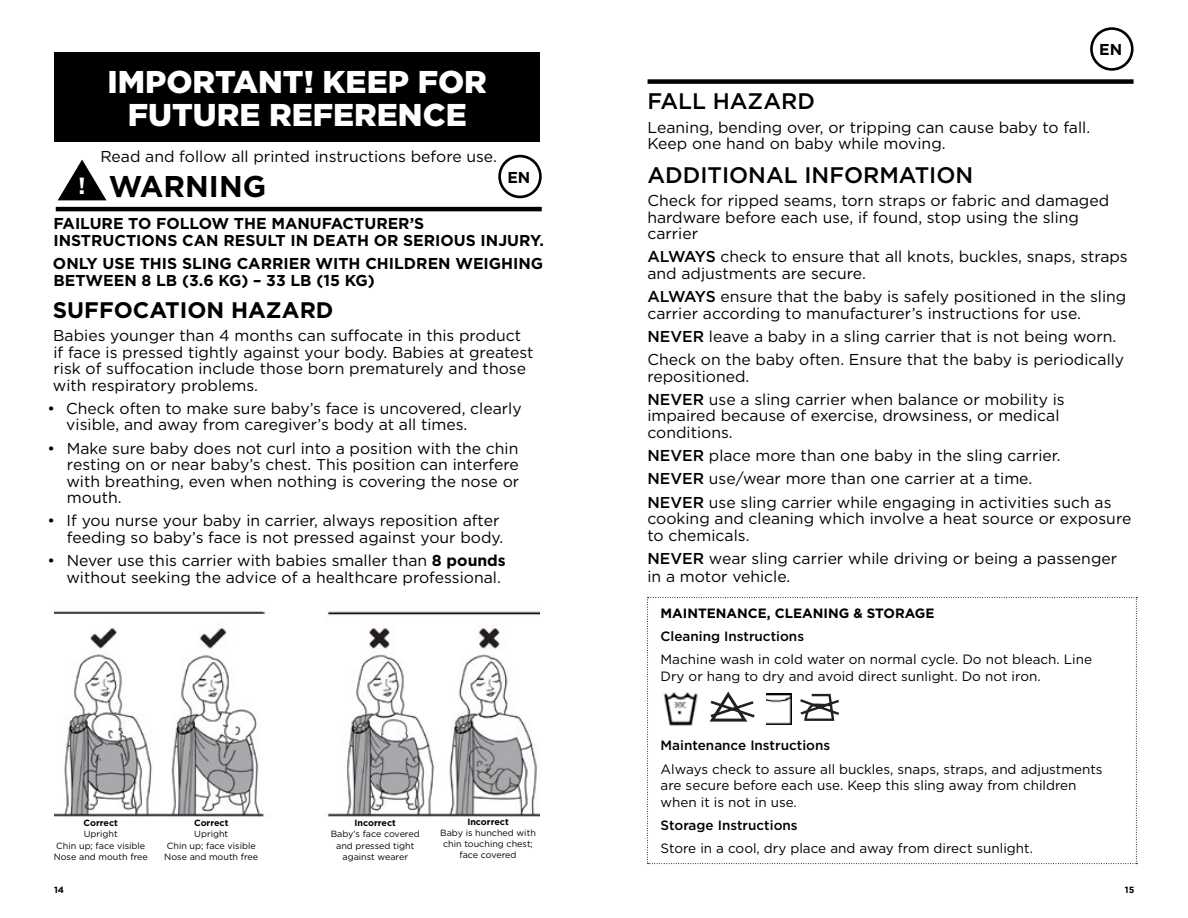
<style>
.page{position:relative;width:1188px;height:918px;background:#fff}
.page>*{position:absolute;margin:0;border:0;box-sizing:border-box;transform-origin:0 0}
.t1{font:900 31.5px/33px "Gotham";color:#fff;text-align:center}
.t2{font:700 30px "Gotham";color:#000}
.t3{font:700 23.4px "Gotham";color:#fff}
.t4{font:500 22.5px "Gotham";color:#000}
.t5{font:700 22.5px "Gotham";color:#000}
.t6{font:15.75px/16.5px "Gotham";color:#000}
.t7{font:700 15.75px/16.5px "Gotham";color:#000}
.t8{font:13.5px/16.5px "Gotham";color:#000}
.t9{font:500 13.5px "Gotham";color:#000}
.t10{font:700 13.5px "Gotham";color:#000}
.t11{font:9px/11.2px "Gotham";color:#000;text-align:center}
.t12{font:700 9px "Gotham";color:#000}
.s1{font-weight:700}
.s2{font-weight:500}
</style>
<div class="page">
<img style="left:54px;top:611px;width:485px;height:206px">
<div style="left:498px;top:155px;width:44px;height:43px;border:3px solid #000;border-radius:50%"></div>
<svg style="left:58px;top:160px;width:49px;height:40px"></svg>
<hr style="left:56px;top:207px;width:486px;height:4px;background:#000">
<div style="left:54px;top:52px;width:486px;height:90px;background:#000"></div>
<div style="left:1090px;top:27px;width:44px;height:44px;border:3px solid #000;border-radius:50%"></div>
<div style="left:648px;top:79px;width:486px;height:5px;background:#000"></div>
<svg style="left:647px;top:597px;width:490px;height:267px"></svg>
<h1 class="t1" style="left:108px;top:65px;width:381px">IMPORTANT! KEEP FOR<br>FUTURE REFERENCE</h1>
<p class="t6" style="left:100px;top:147px;width:398px">Read and follow all printed instructions before use.</p>
<h2 class="t2" style="left:109px;top:166px;width:159px">WARNING</h2>
<p class="t7" style="left:507px;top:169px;width:25px">EN</p>
<h3 class="t3" style="left:78px;top:170px;width:9px">!</h3>
<p class="t7" style="left:53px;top:215px;width:492px">FAILURE TO FOLLOW THE MANUFACTURER’S<br>INSTRUCTIONS CAN RESULT IN DEATH OR SERIOUS INJURY.</p>
<p class="t7" style="left:53px;top:255px;width:492px">ONLY USE THIS SLING CARRIER WITH CHILDREN WEIGHING<br>BETWEEN 8 LB (3.6 KG) – 33 LB (15 KG)</p>
<h3 class="t5" style="left:53px;top:295px;width:282px">SUFFOCATION HAZARD</h3>
<p class="t6" style="left:53px;top:327px;width:482px">Babies younger than 4 months can suffocate in this product if face is pressed tightly against your body. Babies at greatest risk of suffocation include those born prematurely and those with respiratory problems.</p>
<p class="t6" style="left:66px;top:400px;width:457px;text-indent:-19px">• Check often to make sure baby’s face is uncovered, clearly visible, and away from caregiver’s body at all times.</p>
<p class="t6" style="left:66px;top:440px;width:454px;text-align:justify;text-indent:-19px">• Make sure baby does not curl into a position with the chin resting on or near baby’s chest. This position can interfere with breathing, even when nothing is covering the nose or mouth.</p>
<p class="t6" style="left:48px;top:512px;width:457px;text-align:right">• If you nurse your baby in carrier, always reposition after feeding so baby’s face is not pressed against your body.</p>
<p class="t6" style="left:66px;top:552px;width:441px;text-indent:-19px">• Never use this carrier with babies smaller than <span class="s1">8 pounds </span>without seeking the advice of a healthcare professional.</p>
<p class="t12" style="left:84px;top:817px;width:36px">Correct</p>
<p class="t11" style="left:54px;top:828px;width:96px">Upright<br>Chin up; face visible<br>Nose and mouth free</p>
<p class="t12" style="left:194px;top:817px;width:36px">Correct</p>
<p class="t11" style="left:164px;top:828px;width:96px">Upright<br>Chin up; face visible<br>Nose and mouth free</p>
<p class="t12" style="left:355px;top:817px;width:43px">Incorrect</p>
<p class="t11" style="left:331px;top:828px;width:90px">Baby’s face covered and pressed tight against wearer</p>
<p class="t12" style="left:467px;top:815px;width:43px">Incorrect</p>
<p class="t11" style="left:440px;top:827px;width:97px">Baby is hunched with chin touching chest; face covered</p>
<p class="t7" style="left:1099px;top:41px;width:25px">EN</p>
<h3 class="t4" style="left:647px;top:87px;width:169px">FALL HAZARD</h3>
<p class="t6" style="left:647px;top:118px;width:444px">Leaning, bending over, or tripping can cause baby to fall.<br>Keep one hand on baby while moving.</p>
<h3 class="t4" style="left:647px;top:160px;width:327px">ADDITIONAL INFORMATION</h3>
<p class="t6" style="left:647px;top:192px;width:463px">Check for ripped seams, torn straps or fabric and damaged hardware before each use, if found, stop using the sling carrier</p>
<p class="t6" style="left:647px;top:248px;width:482px"><span class="s2">ALWAYS</span> check to ensure that all knots, buckles, snaps, straps and adjustments are secure.</p>
<p class="t6" style="left:647px;top:288px;width:480px"><span class="s2">ALWAYS</span> ensure that the baby is safely positioned in the sling carrier according to manufacturer’s instructions for use.</p>
<p class="t6" style="left:647px;top:324px;width:478px;line-height:23.2px"><span class="s2">NEVER</span> leave a baby in a sling carrier that is not being worn.<br>Check on the baby often. Ensure that the baby is periodically</p>
<p class="t6" style="left:647px;top:364px;width:419px;line-height:23.2px">repositioned.<br><span class="s2">NEVER</span> use a sling carrier when balance or mobility is</p>
<p class="t6" style="left:647px;top:407px;width:414px">impaired because of exercise, drowsiness, or medical conditions.</p>
<p class="t6" style="left:647px;top:444px;width:466px;line-height:23.2px"><span class="s2">NEVER</span> place more than one baby in the sling carrier.<br><span class="s2">NEVER</span> use/wear more than one carrier at a time.<br><span class="s2">NEVER</span> use sling carrier while engaging in activities such as</p>
<p class="t6" style="left:647px;top:510px;width:485px">cooking and cleaning which involve a heat source or exposure to chemicals.</p>
<p class="t6" style="left:647px;top:549px;width:471px;line-height:18px"><span class="s2">NEVER</span> wear sling carrier while driving or being a passenger in a motor vehicle.</p>
<p class="t10" style="left:661px;top:604px;width:275px">MAINTENANCE, CLEANING &amp; STORAGE</p>
<p class="t9" style="left:661px;top:627px;width:145px">Cleaning Instructions</p>
<p class="t8" style="left:661px;top:651px;width:433px">Machine wash in cold water on normal cycle. Do not bleach. Line<br>Dry or hang to dry and avoid direct sunlight. Do not iron.</p>
<p class="t9" style="left:661px;top:737px;width:171px">Maintenance Instructions</p>
<p class="t8" style="left:661px;top:760px;width:444px">Always check to assure all buckles, snaps, straps, and adjustments are secure before each use. Keep this sling away from children when it is not in use.</p>
<p class="t9" style="left:661px;top:816px;width:139px">Storage Instructions</p>
<p class="t8" style="left:661px;top:840px;width:374px">Store in a cool, dry place and away from direct sunlight.</p>
<p class="t12" style="left:54px;top:884px;width:11px">14</p>
<p class="t12" style="left:1125px;top:884px;width:11px">15</p>
</div>
